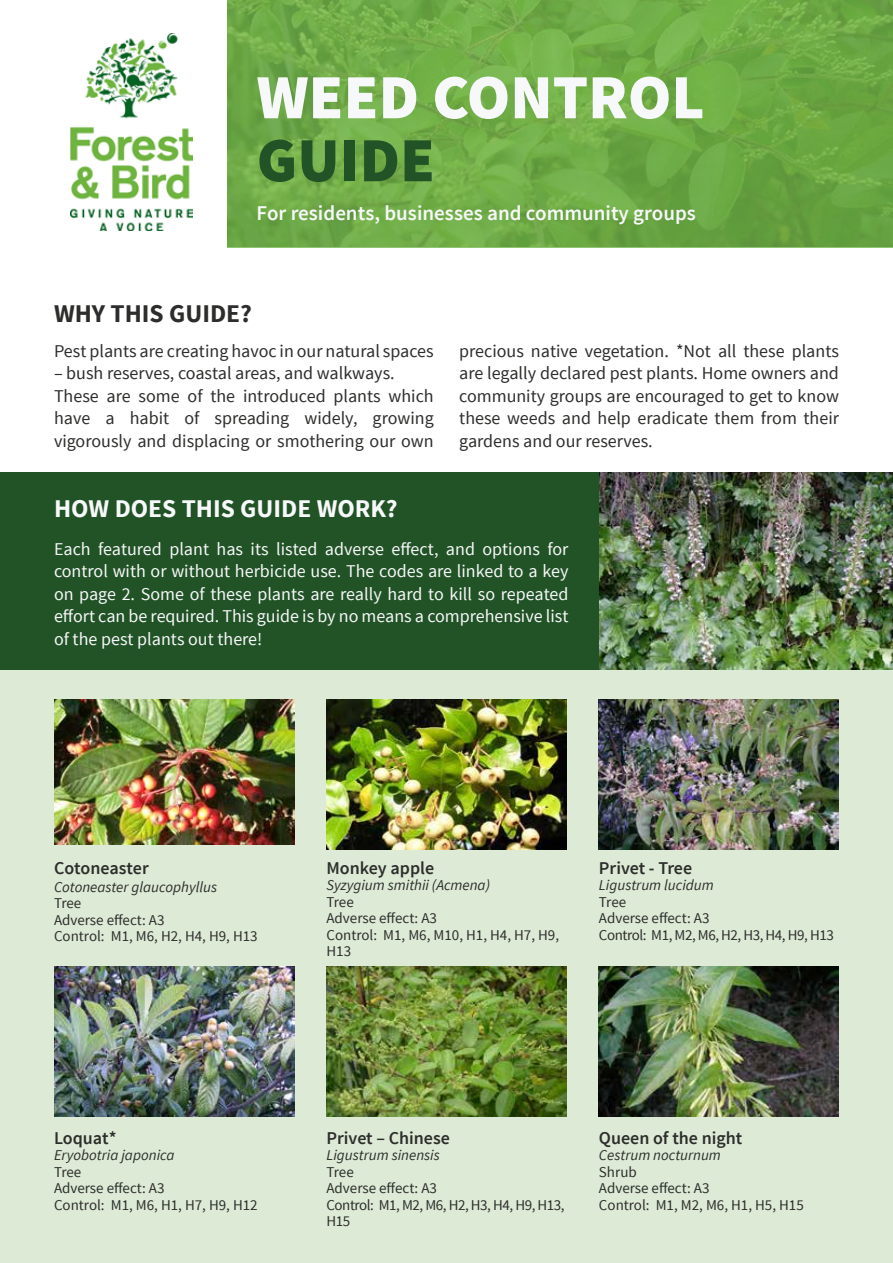
<style>
.page{position:relative;width:893px;height:1263px;background:#fff}
.page>*{position:absolute;margin:0;border:0;box-sizing:border-box;transform-origin:0 0}
.t1{font:900 63px "Source Sans Pro";color:#f7f8f9}
.t2{font:900 63px "Source Sans Pro";color:#225327}
.t3{font:700 25.5px "Source Sans Pro";color:#f7f8f9}
.t4{font:700 25.5px "Source Sans Pro";color:#2d2d2c}
.t5{font:600 21px "Source Sans Pro";color:#f7f8f9}
.t6{font:18px/22.5px "Source Sans Pro";color:#2d2d2c}
.t7{font:18px/22.5px "Source Sans Pro";color:#f7f8f9;text-align:justify}
.t8{font:600 18px "Source Sans Pro";color:#2d2d2c}
.t9{font:15px/16.5px "Source Sans Pro";color:#2d2d2c}
.t10{font:italic 15px "Source Sans Pro";color:#2d2d2c}
.t11{font:15px/16.5px "Source Sans Pro";letter-spacing:-.03em;color:#2d2d2c}
</style>
<div class="page">
<div style="left:0;top:671px;width:893px;height:592px;background:#ddebd6"></div>
<svg style="left:227px;top:0;width:666px;height:247px;fill:#6fab46"></svg>
<img style="left:71px;top:34px;width:122px;height:197px">
<img style="left:599px;top:473px;width:294px;height:197px">
<img style="left:54px;top:699px;width:240px;height:146px">
<img style="left:326px;top:699px;width:240px;height:150px">
<img style="left:599px;top:699px;width:240px;height:150px">
<img style="left:599px;top:966px;width:240px;height:150px">
<div style="left:0;top:473px;width:599px;height:197px;background:#225327"></div>
<img style="left:54px;top:966px;width:240px;height:150px">
<img style="left:326px;top:966px;width:240px;height:150px">
<h1 class="t1" style="left:257px;top:56px;width:450px">WEED CONTROL</h1>
<h1 class="t2" style="left:257px;top:119px;width:180px">GUIDE</h1>
<p class="t5" style="left:257px;top:200px;width:441px">For residents, businesses and community groups</p>
<h2 class="t4" style="left:54px;top:297px;width:200px">WHY THIS GUIDE?</h2>
<p class="t6" style="left:54px;top:340px;width:381px">Pest plants are creating havoc in our natural spaces</p>
<p class="t6" style="left:54px;top:362px;width:381px">– bush reserves, coastal areas, and walkways.<br>These are some of the introduced plants which have a habit of spreading widely, growing vigorously and displacing or smothering our own</p>
<p class="t6" style="left:459px;top:340px;width:381px;text-align:justify">precious native vegetation. *Not all these plants are legally declared pest plants. Home owners and community groups are encouraged to get to know these weeds and help eradicate them from their gardens and our reserves.</p>
<h2 class="t3" style="left:54px;top:492px;width:345px">HOW DOES THIS GUIDE WORK?</h2>
<p class="t7" style="left:54px;top:538px;width:516px">Each featured plant has its listed adverse effect, and options for control with or without herbicide use. The codes are linked to a key on page 2. Some of these plants are really hard to kill so repeated effort can be required. This guide is by no means a comprehensive list of the pest plants out there!</p>
<p class="t8" style="left:54px;top:856px;width:96px">Cotoneaster</p>
<p class="t10" style="left:54px;top:877px;width:165px">Cotoneaster glaucophyllus</p>
<p class="t9" style="left:54px;top:895px;width:205px">Tree<br>Adverse effect: A3<br>Control: M1, M6, H2, H4, H9, H13</p>
<p class="t8" style="left:326px;top:856px;width:109px">Monkey apple</p>
<p class="t10" style="left:326px;top:876px;width:165px">Syzygium smithii (Acmena)</p>
<p class="t9" style="left:326px;top:893px;width:234px">Tree<br>Adverse effect: A3<br>Control: M1, M6, M10, H1, H4, H7, H9,<br>H13</p>
<p class="t8" style="left:599px;top:856px;width:95px">Privet - Tree</p>
<p class="t10" style="left:599px;top:876px;width:116px">Ligustrum lucidum</p>
<p class="t11" style="left:599px;top:893px;width:236px">Tree<br>Adverse effect: A3<br>Control: M1, M2, M6, H2, H3, H4, H9, H13</p>
<p class="t8" style="left:54px;top:1126px;width:64px">Loquat*</p>
<p class="t10" style="left:54px;top:1146px;width:122px">Eryobotria japonica</p>
<p class="t9" style="left:54px;top:1163px;width:205px">Tree<br>Adverse effect: A3<br>Control: M1, M6, H1, H7, H9, H12</p>
<p class="t8" style="left:326px;top:1126px;width:125px">Privet – Chinese</p>
<p class="t10" style="left:326px;top:1146px;width:115px">Ligustrum sinensis</p>
<p class="t11" style="left:326px;top:1163px;width:240px">Tree<br>Adverse effect: A3<br>Control: M1, M2, M6, H2, H3, H4, H9, H13,<br>H15</p>
<p class="t8" style="left:599px;top:1126px;width:145px">Queen of the night</p>
<p class="t10" style="left:599px;top:1146px;width:123px">Cestrum nocturnum</p>
<p class="t9" style="left:599px;top:1163px;width:206px">Shrub<br>Adverse effect: A3<br>Control: M1, M2, M6, H1, H5, H15</p>
</div>
